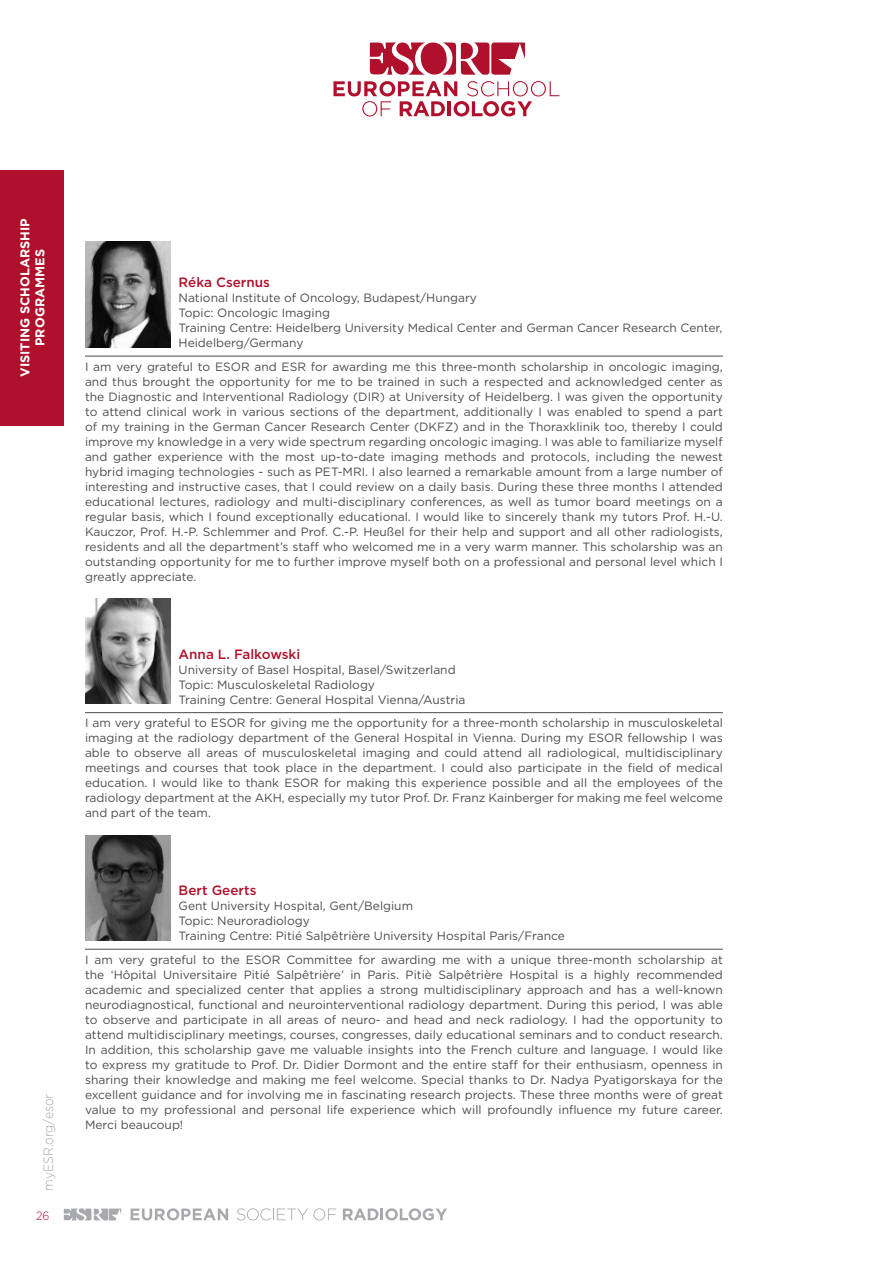
<style>
.page{position:relative;width:893px;height:1263px;background:#fff}
.page>*{position:absolute;margin:0;border:0;box-sizing:border-box;transform-origin:0 0}
.MY_EXPERIENCE_-_Name{font:500 13.5px "Gotham";color:#af112c}
.myESR_org_esor{font:300 13.5px "Gotham";color:#a8a9ad;scale:.9 1}
.t1{font:700 12.75px/15px "Gotham";color:#fff;text-align:center}
.MY_EXPERIENCE_-_Flie{font:12px/15px "Gotham";color:#4b4c4d;text-align:justify}
.MY_EXPERIENCE_-_Univ{font:12px/15px "Gotham";color:#4b4c4d}
.Seitennummerierung{font:300 12px "Gotham";color:#af112c;scale:.9 1}
</style>
<div class="page">
<svg style="left:370px;top:43px;width:155px;height:32px"></svg>
<svg style="left:333px;top:81px;width:226px;height:35px"></svg>
<div style="left:0;top:170px;width:64px;height:255px;background:#af112c"></div>
<svg style="left:64px;top:1208px;width:57px;height:12px"></svg>
<svg style="left:131px;top:1208px;width:97px;height:12px"></svg>
<svg style="left:237px;top:1208px;width:99px;height:12px"></svg>
<svg style="left:343px;top:1208px;width:104px;height:12px"></svg>
<hr style="left:85px;top:356px;width:638px;height:1px;background:#4b4c4d">
<hr style="left:85px;top:712px;width:638px;height:1px;background:#4b4c4d">
<hr style="left:85px;top:949px;width:638px;height:1px;background:#4b4c4d">
<img style="left:85px;top:242px;width:85px;height:105px">
<img style="left:85px;top:598px;width:85px;height:106px">
<img style="left:85px;top:835px;width:85px;height:105px">
<p class="t1" style="left:17px;top:377px;width:160px;rotate:-90deg">VISITING SCHOLARSHIP<br>PROGRAMMES</p>
<p class="myESR_org_esor" style="left:40px;top:1191px;width:109px;rotate:-90deg">myESR.org/esor</p>
<p class="Seitennummerierung" style="left:36px;top:1208px;width:16px">26</p>
<p class="MY_EXPERIENCE_-_Name" style="left:179px;top:274px;width:93px">Réka Csernus</p>
<p class="MY_EXPERIENCE_-_Univ" style="left:179px;top:290px;width:545px">National Institute of Oncology, Budapest/Hungary<br>Topic: Oncologic Imaging<br>Training Centre: Heidelberg University Medical Center and German Cancer Research Center, Heidelberg/Germany</p>
<p class="MY_EXPERIENCE_-_Flie" style="left:85px;top:359px;width:639px">I am very grateful to ESOR and ESR for awarding me this three-month scholarship in oncologic imaging, and thus brought the opportunity for me to be trained in such a respected and acknowledged center as the Diagnostic and Interventional Radiology (DIR) at University of Heidelberg. I was given the opportunity to attend clinical work in various sections of the department, additionally I was enabled to spend a part of my training in the German Cancer Research Center (DKFZ) and in the Thoraxklinik too, thereby I could improve my knowledge in a very wide spectrum regarding oncologic imaging. I was able to familiarize myself and gather experience with the most up-to-date imaging methods and protocols, including the newest hybrid imaging technologies - such as PET-MRI. I also learned a remarkable amount from a large number of interesting and instructive cases, that I could review on a daily basis. During these three months I attended educational lectures, radiology and multi-disciplinary conferences, as well as tumor board meetings on a regular basis, which I found exceptionally educational. I would like to sincerely thank my tutors Prof. H.-U.<br>Kauczor, Prof. H.-P. Schlemmer and Prof. C.-P. Heußel for their help and support and all other radiologists, residents and all the department’s staff who welcomed me in a very warm manner. This scholarship was an outstanding opportunity for me to further improve myself both on a professional and personal level which I greatly appreciate.</p>
<p class="MY_EXPERIENCE_-_Name" style="left:179px;top:645px;width:123px">Anna L. Falkowski</p>
<p class="MY_EXPERIENCE_-_Univ" style="left:179px;top:662px;width:288px">University of Basel Hospital, Basel/Switzerland<br>Topic: Musculoskeletal Radiology<br>Training Centre: General Hospital Vienna/Austria</p>
<p class="MY_EXPERIENCE_-_Flie" style="left:85px;top:715px;width:639px">I am very grateful to ESOR for giving me the opportunity for a three-month scholarship in musculoskeletal imaging at the radiology department of the General Hospital in Vienna. During my ESOR fellowship I was able to observe all areas of musculoskeletal imaging and could attend all radiological, multidisciplinary meetings and courses that took place in the department. I could also participate in the field of medical education. I would like to thank ESOR for making this experience possible and all the employees of the radiology department at the AKH, especially my tutor Prof. Dr. Franz Kainberger for making me feel welcome and part of the team.</p>
<p class="MY_EXPERIENCE_-_Name" style="left:179px;top:882px;width:79px">Bert Geerts</p>
<p class="MY_EXPERIENCE_-_Univ" style="left:179px;top:898px;width:388px">Gent University Hospital, Gent/Belgium<br>Topic: Neuroradiology<br>Training Centre: Pitié Salpêtrière University Hospital Paris/France</p>
<p class="MY_EXPERIENCE_-_Flie" style="left:85px;top:952px;width:639px">I am very grateful to the ESOR Committee for awarding me with a unique three-month scholarship at the ‘Hôpital Universitaire Pitié Salpêtrière’ in Paris. Pitiè Salpêtrière Hospital is a highly recommended academic and specialized center that applies a strong multidisciplinary approach and has a well-known neurodiagnostical, functional and neurointerventional radiology department. During this period, I was able to observe and participate in all areas of neuro- and head and neck radiology. I had the opportunity to attend multidisciplinary meetings, courses, congresses, daily educational seminars and to conduct research.<br>In addition, this scholarship gave me valuable insights into the French culture and language. I would like to express my gratitude to Prof. Dr. Didier Dormont and the entire staff for their enthusiasm, openness in sharing their knowledge and making me feel welcome. Special thanks to Dr. Nadya Pyatigorskaya for the excellent guidance and for involving me in fascinating research projects. These three months were of great value to my professional and personal life experience which will profoundly influence my future career.<br>Merci beaucoup!</p>
</div>
